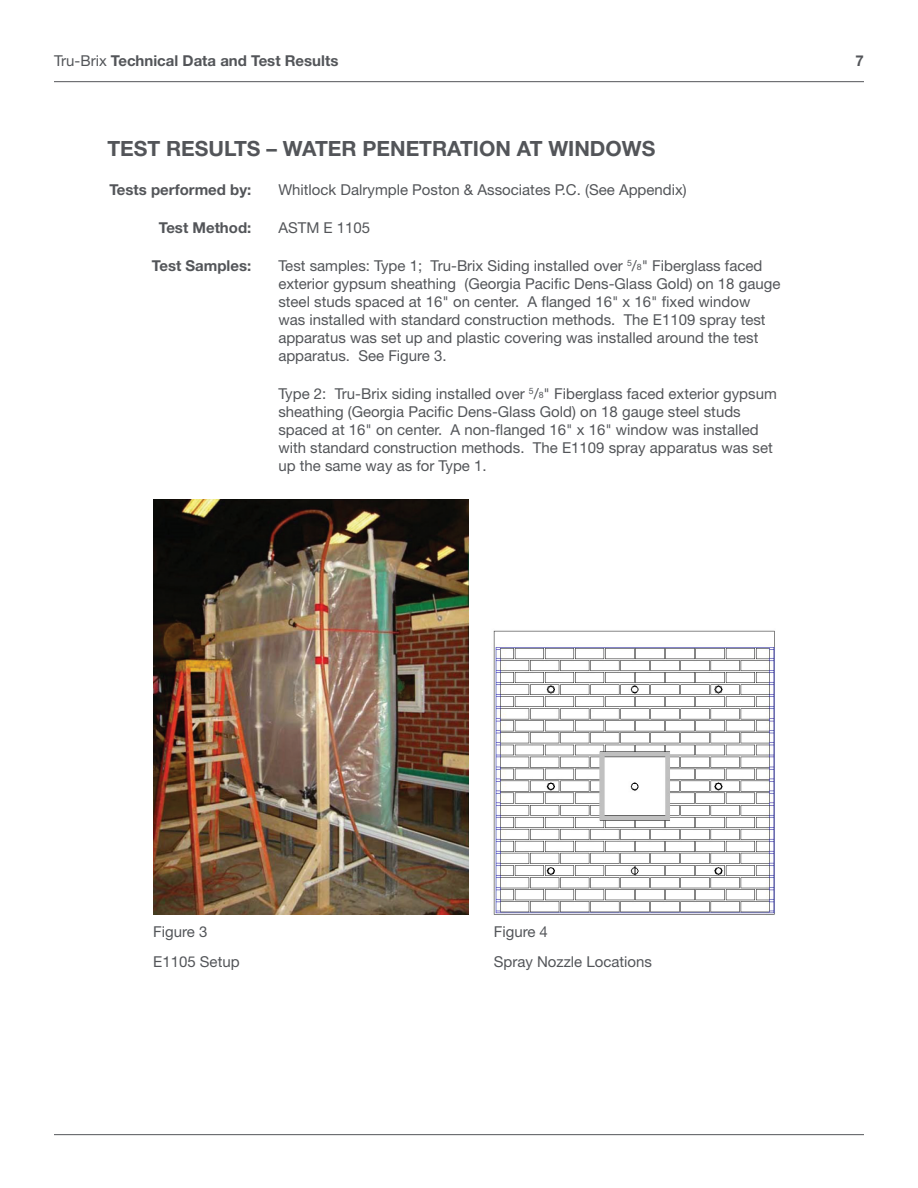
<style>
.page{position:relative;width:918px;height:1188px;background:#fff}
.page>*{position:absolute;margin:0;border:0;box-sizing:border-box;transform-origin:0 0}
.t1{font:700 21px "Helvetica Neue";color:#535559}
.t2{font:15px/18px "Helvetica Neue";color:#535559}
.t3{font:700 15px "Helvetica Neue";color:#535559}
.s1{font-weight:400}
.s2{font-size:8.7px}
</style>
<div class="page">
<hr style="left:54px;top:81px;width:810px;height:1px;background:#535559">
<hr style="left:54px;top:1134px;width:810px;height:1px;background:#535559">
<img style="left:153px;top:500px;width:316px;height:414px">
<img style="left:493px;top:630px;width:282px;height:285px">
<p class="t3" style="left:54px;top:52px;width:286px"><span class="s1">Tru-Brix</span> Technical Data and Test Results</p>
<p class="t3" style="left:856px;top:51px;width:10px">7</p>
<p class="t1" style="left:107px;top:136px;width:549px">TEST RESULTS – WATER PENETRATION AT WINDOWS</p>
<p class="t3" style="left:109px;top:180px;width:143px">Tests performed by:</p>
<p class="t2" style="left:278px;top:180px;width:410px">Whitlock Dalrymple Poston &amp; Associates P.C. (See Appendix)</p>
<p class="t3" style="left:159px;top:218px;width:94px">Test Method:</p>
<p class="t2" style="left:278px;top:218px;width:93px">ASTM E 1105</p>
<p class="t3" style="left:152px;top:257px;width:101px">Test Samples:</p>
<p class="t2" style="left:278px;top:257px;width:504px">Test samples: Type 1; Tru-Brix Siding installed over <sup>5</sup>/<span class="s2">8</span>" Fiberglass faced exterior gypsum sheathing (Georgia Pacific Dens-Glass Gold) on 18 gauge steel studs spaced at 16" on center. A flanged 16" x 16" fixed window was installed with standard construction methods. The E1109 spray test apparatus was set up and plastic covering was installed around the test apparatus. See Figure 3.</p>
<p class="t2" style="left:278px;top:385px;width:500px">Type 2: Tru-Brix siding installed over <sup>5</sup>/<span class="s2">8</span>" Fiberglass faced exterior gypsum sheathing (Georgia Pacific Dens-Glass Gold) on 18 gauge steel studs spaced at 16" on center. A non-flanged 16" x 16" window was installed with standard construction methods. The E1109 spray apparatus was set up the same way as for Type 1.</p>
<p class="t2" style="left:153px;top:916px;width:88px;line-height:30px">Figure 3<br>E1105 Setup</p>
<p class="t2" style="left:494px;top:916px;width:160px;line-height:30px">Figure 4<br>Spray Nozzle Locations</p>
</div>
